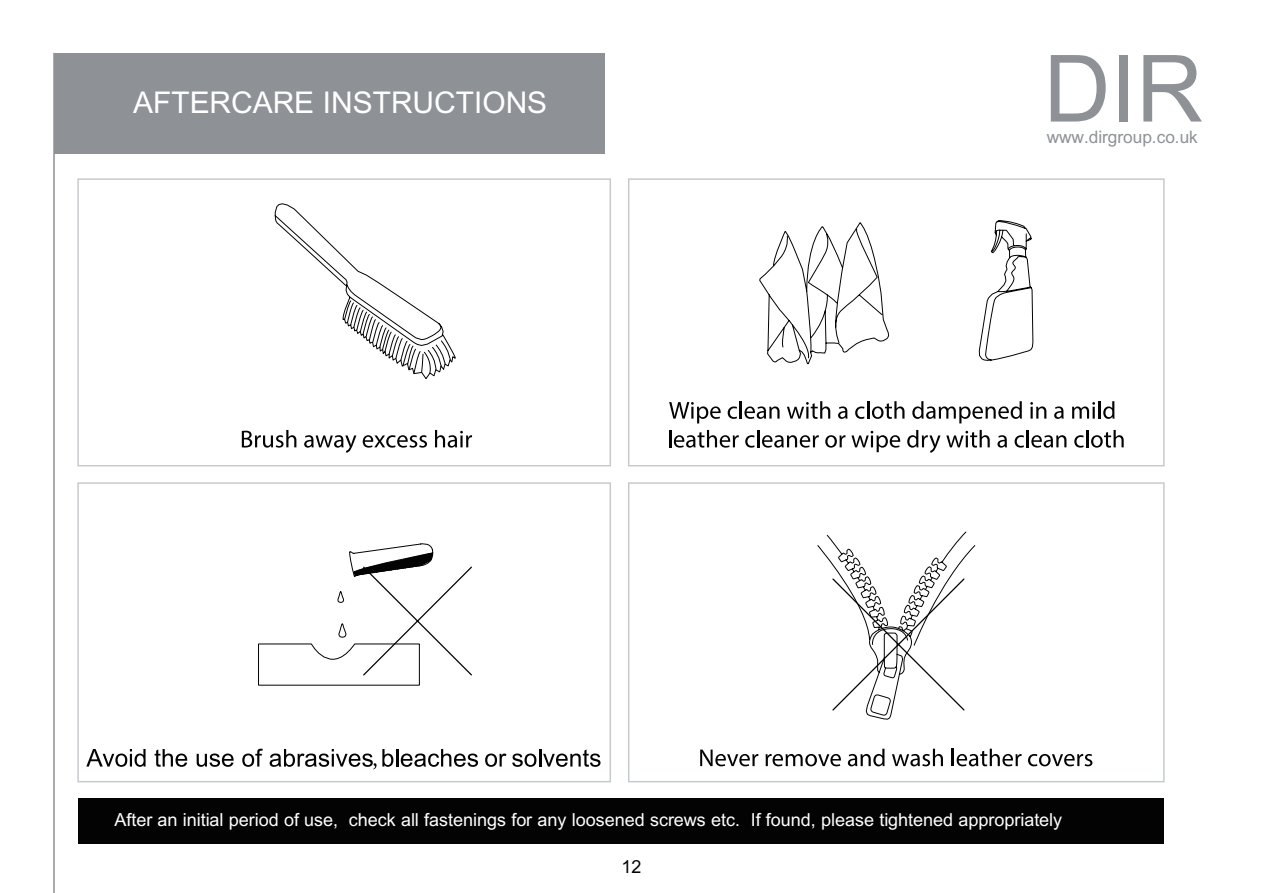
<style>
.page{position:relative;width:1263px;height:893px;background:#fff}
.page>*{position:absolute;margin:0;border:0;box-sizing:border-box;transform-origin:0 0}
.t1{font:93px "+Arial";color:#8e9196}
.t2{font:30px "+Arial";color:#fff}
.t3{font:18px "+Arial";color:#fff}
.t4{font:18px "+Arial";color:#030303}
.t5{font:17.25px "+Arial";color:#8e9196}
</style>
<div class="page">
<div style="left:54px;top:53px;width:551px;height:101px;background:#8e9196"></div>
<hr style="left:53px;top:53px;width:2px;height:840px;background:#8e9196">
<div style="left:628px;top:482px;width:537px;height:300px;border:2px solid #c7cacd"></div>
<div style="left:628px;top:178px;width:537px;height:288px;border:2px solid #c7cacd"></div>
<div style="left:77px;top:178px;width:534px;height:288px;border:2px solid #c7cacd"></div>
<svg style="left:242px;top:430px;width:54px;height:18px"></svg>
<svg style="left:304px;top:435px;width:52px;height:18px"></svg>
<svg style="left:363px;top:435px;width:64px;height:13px"></svg>
<svg style="left:435px;top:430px;width:37px;height:18px"></svg>
<svg style="left:274px;top:203px;width:182px;height:176px"></svg>
<svg style="left:759px;top:220px;width:275px;height:145px"></svg>
<svg style="left:669px;top:402px;width:52px;height:21px"></svg>
<svg style="left:728px;top:406px;width:9px;height:13px"></svg>
<hr style="left:739px;top:401px;width:3px;height:18px;background:#030303">
<svg style="left:744px;top:406px;width:35px;height:13px"></svg>
<svg style="left:787px;top:401px;width:43px;height:18px"></svg>
<svg style="left:838px;top:406px;width:9px;height:13px"></svg>
<svg style="left:855px;top:401px;width:49px;height:18px"></svg>
<svg style="left:912px;top:401px;width:110px;height:22px"></svg>
<svg style="left:1030px;top:402px;width:16px;height:17px"></svg>
<svg style="left:1054px;top:406px;width:10px;height:13px"></svg>
<svg style="left:1072px;top:401px;width:42px;height:18px"></svg>
<svg style="left:669px;top:430px;width:70px;height:18px"></svg>
<svg style="left:745px;top:430px;width:74px;height:18px"></svg>
<svg style="left:825px;top:435px;width:20px;height:13px"></svg>
<svg style="left:851px;top:431px;width:49px;height:21px"></svg>
<svg style="left:907px;top:430px;width:33px;height:23px"></svg>
<svg style="left:946px;top:430px;width:44px;height:18px"></svg>
<svg style="left:997px;top:435px;width:10px;height:13px"></svg>
<svg style="left:1014px;top:430px;width:52px;height:18px"></svg>
<svg style="left:1074px;top:430px;width:50px;height:18px"></svg>
<div style="left:77px;top:482px;width:534px;height:300px;border:2px solid #c7cacd"></div>
<svg style="left:86px;top:749px;width:60px;height:18px"></svg>
<svg style="left:155px;top:749px;width:32px;height:18px"></svg>
<svg style="left:197px;top:753px;width:37px;height:14px"></svg>
<svg style="left:242px;top:749px;width:21px;height:18px"></svg>
<svg style="left:270px;top:749px;width:208px;height:20px"></svg>
<svg style="left:485px;top:753px;width:21px;height:14px"></svg>
<svg style="left:512px;top:749px;width:88px;height:18px"></svg>
<svg style="left:700px;top:750px;width:58px;height:16px"></svg>
<svg style="left:766px;top:754px;width:75px;height:12px"></svg>
<svg style="left:848px;top:749px;width:36px;height:17px"></svg>
<svg style="left:892px;top:749px;width:51px;height:17px"></svg>
<svg style="left:952px;top:749px;width:69px;height:17px"></svg>
<svg style="left:1028px;top:754px;width:64px;height:12px"></svg>
<svg style="left:258px;top:543px;width:214px;height:142px"></svg>
<svg style="left:817px;top:531px;width:159px;height:189px"></svg>
<div style="left:78px;top:798px;width:1086px;height:45px;background:#030303"></div>
<h2 class="t2" style="left:133px;top:82px;width:415px">AFTERCARE INSTRUCTIONS</h2>
<h1 class="t1" style="left:1043px;top:25px;width:161px">DIR</h1>
<p class="t5" style="left:1047px;top:125px;width:153px">www.dirgroup.co.uk</p>
<p class="t3" style="left:114px;top:808px;width:949px">After an initial period of use, check all fastenings for any loosened screws etc. If found, please tightened appropriately</p>
<p class="t4" style="left:621px;top:854px;width:21px">12</p>
</div>
